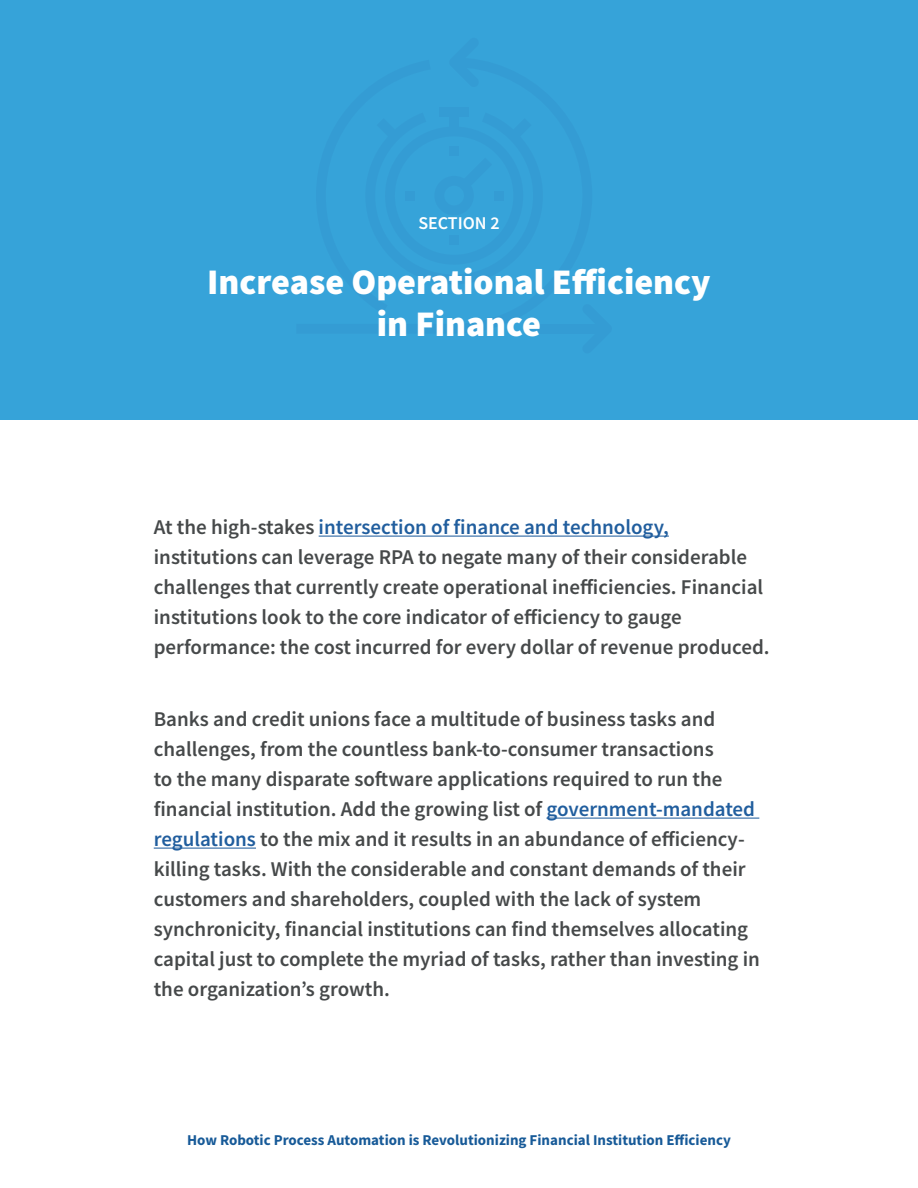
<style>
.page{position:relative;width:918px;height:1188px;background:#fff}
.page>*{position:absolute;margin:0;border:0;box-sizing:border-box;transform-origin:0 0}
.t1{font:900 36px/42px "Source Sans Pro";color:#fff;text-align:center}
.t2{font:600 21px/30px "Source Sans Pro";color:#46494a}
.t3{font:600 18px "Source Sans Pro";color:#fff}
.t4{font:700 15px "Source Sans Pro";color:#175a98}
.s1{color:#215e9e}
</style>
<div class="page">
<div style="left:0;top:0;width:918px;height:420px;background:#36a3d9"></div>
<hr style="left:319px;top:536px;width:350px;height:1px;background:#215e9e">
<hr style="left:546px;top:818px;width:213px;height:1px;background:#215e9e">
<hr style="left:154px;top:848px;width:102px;height:1px;background:#215e9e">
<p class="t3" style="left:418px;top:212px;width:83px">SECTION 2</p>
<h1 class="t1" style="left:207px;top:261px;width:505px">Increase Operational Efficiency in Finance</h1>
<p class="t2" style="left:154px;top:512px;width:617px">At the high-stakes <span class="s1">intersection of finance and technology, </span>institutions can leverage RPA to negate many of their considerable challenges that currently create operational inefficiencies. Financial institutions look to the core indicator of efficiency to gauge performance: the cost incurred for every dollar of revenue produced.</p>
<p class="t2" style="left:154px;top:704px;width:608px">Banks and credit unions face a multitude of business tasks and challenges, from the countless bank-to-consumer transactions<br>to the many disparate software applications required to run the financial institution. Add the growing list of <span class="s1">government-mandated regulations</span> to the mix and it results in an abundance of efficiency&shy;killing tasks. With the considerable and constant demands of their customers and shareholders, coupled with the lack of system synchronicity, financial institutions can find themselves allocating capital just to complete the myriad of tasks, rather than investing in the organization’s growth.</p>
<p class="t4" style="left:187px;top:1130px;width:545px">How Robotic Process Automation is Revolutionizing Financial Institution Efficiency</p>
</div>
